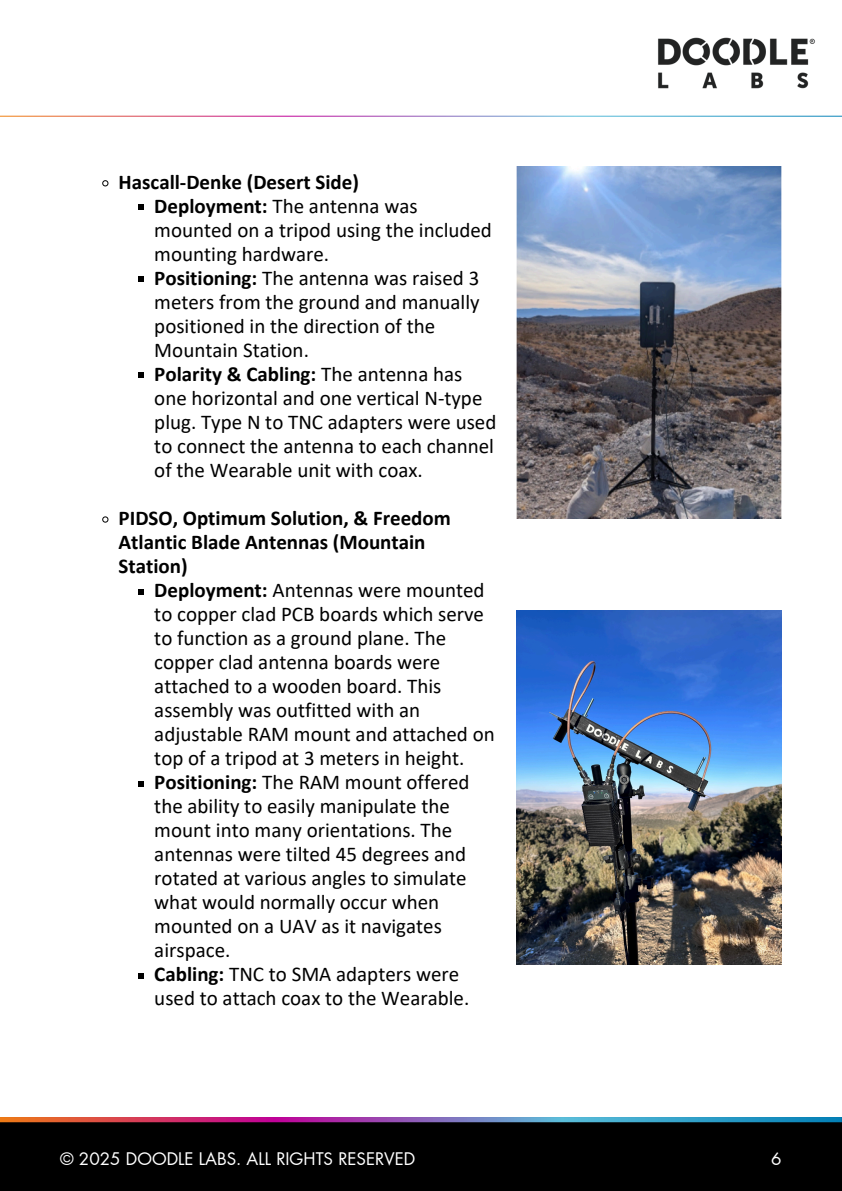
<style>
.page{position:relative;width:842px;height:1191px;background:#fff}
.page>*{position:absolute;margin:0;border:0;box-sizing:border-box;transform-origin:0 0}
.t1{font:21px/24px "Calibri";color:#000}
.t2{font:700 21px/24px "Calibri";color:#000}
.t3{font:17px "Futura LT Pro";color:#fff}
.s1{font-weight:700}
</style>
<div class="page">
<div style="left:0;top:1116px;width:842px;height:74px;background:#000"></div>
<svg style="left:0;top:1116px;width:842px;height:6px;background:#9982ad"></svg>
<img style="left:625px;top:37px;width:217px;height:80px">
<img style="left:516px;top:167px;width:266px;height:351px">
<svg style="left:102px;top:180px;width:7px;height:7px"></svg>
<svg style="left:139px;top:205px;width:5px;height:5px"></svg>
<svg style="left:139px;top:277px;width:5px;height:5px"></svg>
<svg style="left:139px;top:373px;width:5px;height:5px"></svg>
<svg style="left:102px;top:516px;width:7px;height:7px"></svg>
<svg style="left:139px;top:589px;width:5px;height:5px"></svg>
<svg style="left:139px;top:781px;width:5px;height:5px"></svg>
<svg style="left:139px;top:973px;width:5px;height:5px"></svg>
<img style="left:516px;top:610px;width:266px;height:354px">
<p class="t2" style="left:119px;top:172px;width:242px">Hascall-Denke (Desert Side)</p>
<p class="t1" style="left:154px;top:196px;width:339px"><span class="s1">Deployment:</span> The antenna was mounted on a tripod using the included mounting hardware.</p>
<p class="t1" style="left:154px;top:268px;width:327px"><span class="s1">Positioning:</span> The antenna was raised 3 meters from the ground and manually positioned in the direction of the<br>Mountain Station.</p>
<p class="t1" style="left:154px;top:364px;width:344px"><span class="s1">Polarity &amp; Cabling:</span> The antenna has one horizontal and one vertical N-type plug. Type N to TNC adapters were used to connect the antenna to each channel of the Wearable unit with coax.</p>
<p class="t2" style="left:119px;top:508px;width:334px">PIDSO, Optimum Solution, &amp; Freedom<br>Atlantic Blade Antennas (Mountain<br>Station)</p>
<p class="t1" style="left:154px;top:580px;width:342px"><span class="s1">Deployment:</span> Antennas were mounted to copper clad PCB boards which serve to function as a ground plane. The copper clad antenna boards were attached to a wooden board. This assembly was outfitted with an adjustable RAM mount and attached on top of a tripod at 3 meters in height.</p>
<p class="t1" style="left:154px;top:772px;width:317px"><span class="s1">Positioning:</span> The RAM mount offered the ability to easily manipulate the mount into many orientations. The antennas were tilted 45 degrees and rotated at various angles to simulate what would normally occur when mounted on a UAV as it navigates airspace.</p>
<p class="t1" style="left:154px;top:964px;width:317px"><span class="s1">Cabling:</span> TNC to SMA adapters were used to attach coax to the Wearable.</p>
<p class="t3" style="left:60px;top:1150px;width:357px">© 2025 DOODLE LABS. ALL RIGHTS RESERVED</p>
<p class="t3" style="left:771px;top:1150px;width:12px">6</p>
</div>
